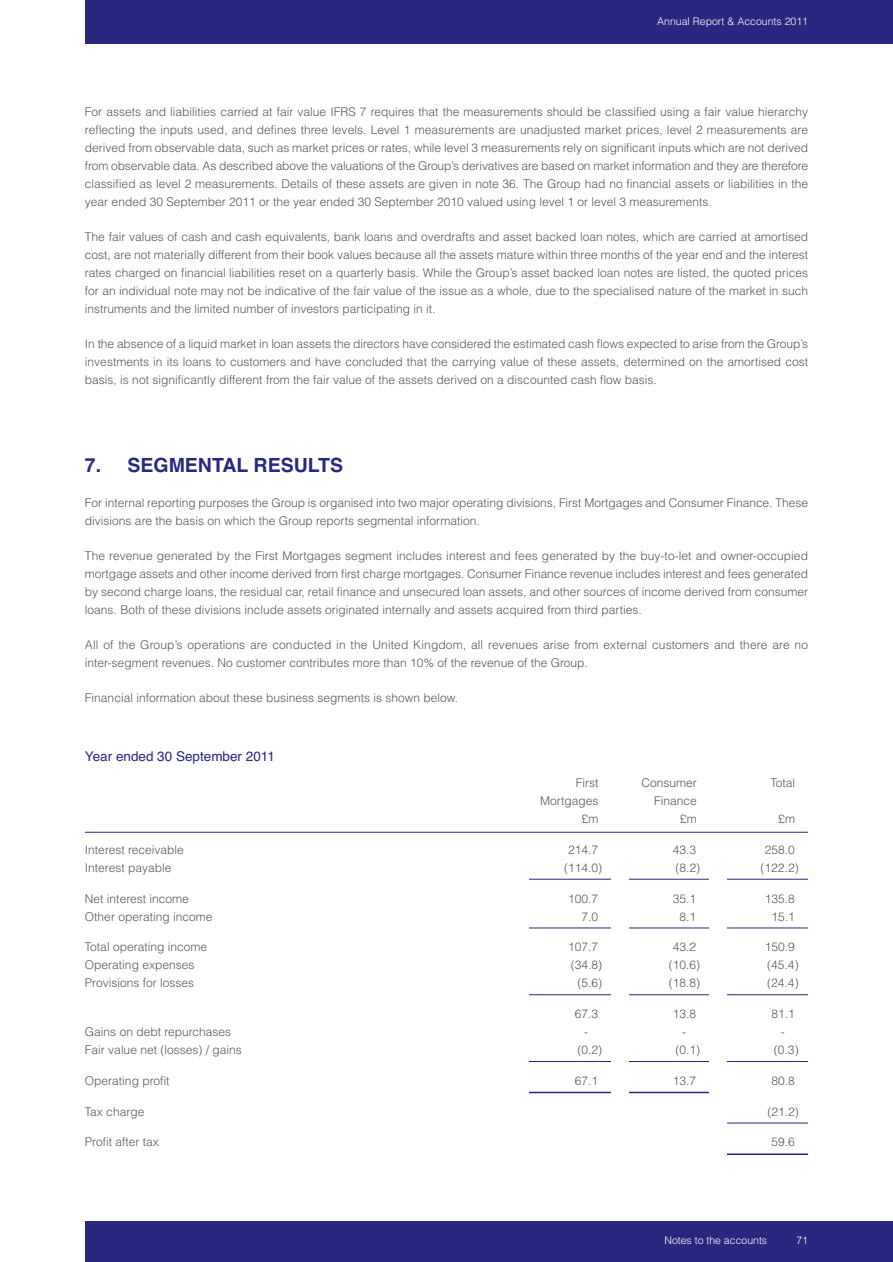
<style>
.page{position:relative;width:893px;height:1262px;background:#fff}
.page>*{position:absolute;margin:0;border:0;box-sizing:border-box;transform-origin:0 0}
.t1{font:700 19.5px "Helvetica";color:#292780}
.t2{font:13.5px "Helvetica";color:#292780}
.t3{font:300 12px/18px "Helvetica";color:#57585a;text-align:justify}
.t4{font:300 10.5px "Helvetica";color:#fff}
</style>
<div class="page">
<div style="left:85px;top:0;width:808px;height:43px;background:#292780"></div>
<div style="left:85px;top:1221px;width:808px;height:41px;background:#292780"></div>
<hr style="left:85px;top:832px;width:723px;height:1px;background:#292780">
<hr style="left:510px;top:879px;width:298px;height:1px;background:#292780">
<hr style="left:510px;top:927px;width:298px;height:1px;background:#292780">
<hr style="left:510px;top:994px;width:298px;height:1px;background:#292780">
<hr style="left:510px;top:1061px;width:298px;height:1px;background:#292780">
<hr style="left:510px;top:1092px;width:298px;height:1px;background:#292780">
<hr style="left:510px;top:1123px;width:298px;height:1px;background:#292780">
<hr style="left:510px;top:1153px;width:298px;height:2px;background:#292780">
<div style="left:500px;top:866px;width:28px;height:296px;background:#fff"></div>
<div style="left:611px;top:866px;width:17px;height:299px;background:#fff"></div>
<div style="left:709px;top:866px;width:17px;height:299px;background:#fff"></div>
<div style="left:517px;top:1120px;width:197px;height:50px;background:#fff"></div>
<div style="left:718px;top:1090px;width:94px;height:11px;background:#fff"></div>
<p class="t4" style="left:657px;top:18px;width:152px">Annual Report &amp; Accounts 2011</p>
<p class="t3" style="left:85px;top:103px;width:724px">For assets and liabilities carried at fair value IFRS 7 requires that the measurements should be classified using a fair value hierarchy reflecting the inputs used, and defines three levels. Level 1 measurements are unadjusted market prices, level 2 measurements are derived from observable data, such as market prices or rates, while level 3 measurements rely on significant inputs which are not derived from observable data. As described above the valuations of the Group’s derivatives are based on market information and they are therefore classified as level 2 measurements. Details of these assets are given in note 36. The Group had no financial assets or liabilities in the year ended 30 September 2011 or the year ended 30 September 2010 valued using level 1 or level 3 measurements.</p>
<p class="t3" style="left:85px;top:228px;width:724px">The fair values of cash and cash equivalents, bank loans and overdrafts and asset backed loan notes, which are carried at amortised cost, are not materially different from their book values because all the assets mature within three months of the year end and the interest rates charged on financial liabilities reset on a quarterly basis. While the Group’s asset backed loan notes are listed, the quoted prices for an individual note may not be indicative of the fair value of the issue as a whole, due to the specialised nature of the market in such instruments and the limited number of investors participating in it.</p>
<p class="t3" style="left:85px;top:335px;width:724px">In the absence of a liquid market in loan assets the directors have considered the estimated cash flows expected to arise from the Group’s investments in its loans to customers and have concluded that the carrying value of these assets, determined on the amortised cost basis, is not significantly different from the fair value of the assets derived on a discounted cash flow basis.</p>
<h1 class="t1" style="left:85px;top:458px;width:260px">7. SEGMENTAL RESULTS</h1>
<p class="t3" style="left:85px;top:495px;width:724px">For internal reporting purposes the Group is organised into two major operating divisions, First Mortgages and Consumer Finance. These divisions are the basis on which the Group reports segmental information.</p>
<p class="t3" style="left:85px;top:548px;width:724px">The revenue generated by the First Mortgages segment includes interest and fees generated by the buy-to-let and owner-occupied mortgage assets and other income derived from first charge mortgages. Consumer Finance revenue includes interest and fees generated by second charge loans, the residual car, retail finance and unsecured loan assets, and other sources of income derived from consumer loans. Both of these divisions include assets originated internally and assets acquired from third parties.</p>
<p class="t3" style="left:85px;top:637px;width:724px">All of the Group’s operations are conducted in the United Kingdom, all revenues arise from external customers and there are no inter-segment revenues. No customer contributes more than 10% of the revenue of the Group.</p>
<p class="t3" style="left:85px;top:690px;width:375px">Financial information about these business segments is shown below.</p>
<p class="t2" style="left:85px;top:751px;width:191px">Year ended 30 September 2011</p>
<p class="t3" style="left:576px;top:775px;width:24px">First</p>
<p class="t3" style="left:641px;top:775px;width:57px">Consumer</p>
<p class="t3" style="left:770px;top:775px;width:26px">Total</p>
<p class="t3" style="left:540px;top:793px;width:60px">Mortgages</p>
<p class="t3" style="left:654px;top:793px;width:44px">Finance</p>
<p class="t3" style="left:582px;top:811px;width:18px">£m</p>
<p class="t3" style="left:680px;top:811px;width:18px">£m</p>
<p class="t3" style="left:778px;top:811px;width:18px">£m</p>
<p class="t3" style="left:85px;top:842px;width:100px">Interest receivable</p>
<p class="t3" style="left:568px;top:842px;width:32px">214.7</p>
<p class="t3" style="left:673px;top:842px;width:25px">43.3</p>
<p class="t3" style="left:764px;top:842px;width:32px">258.0</p>
<p class="t3" style="left:85px;top:860px;width:88px">Interest payable</p>
<p class="t3" style="left:564px;top:860px;width:40px">(114.0)</p>
<p class="t3" style="left:675px;top:860px;width:26px">(8.2)</p>
<p class="t3" style="left:760px;top:860px;width:40px">(122.2)</p>
<p class="t3" style="left:85px;top:890px;width:105px">Net interest income</p>
<p class="t3" style="left:568px;top:890px;width:32px">100.7</p>
<p class="t3" style="left:673px;top:890px;width:25px">35.1</p>
<p class="t3" style="left:764px;top:890px;width:32px">135.8</p>
<p class="t3" style="left:85px;top:908px;width:129px">Other operating income</p>
<p class="t3" style="left:581px;top:908px;width:18px">7.0</p>
<p class="t3" style="left:679px;top:908px;width:18px">8.1</p>
<p class="t3" style="left:771px;top:908px;width:25px">15.1</p>
<p class="t3" style="left:85px;top:939px;width:124px">Total operating income</p>
<p class="t3" style="left:568px;top:939px;width:32px">107.7</p>
<p class="t3" style="left:673px;top:939px;width:25px">43.2</p>
<p class="t3" style="left:764px;top:939px;width:32px">150.9</p>
<p class="t3" style="left:85px;top:957px;width:111px">Operating expenses</p>
<p class="t3" style="left:570px;top:957px;width:33px">(34.8)</p>
<p class="t3" style="left:669px;top:957px;width:33px">(10.6)</p>
<p class="t3" style="left:767px;top:957px;width:33px">(45.4)</p>
<p class="t3" style="left:85px;top:975px;width:111px">Provisions for losses</p>
<p class="t3" style="left:577px;top:975px;width:26px">(5.6)</p>
<p class="t3" style="left:669px;top:975px;width:33px">(18.8)</p>
<p class="t3" style="left:767px;top:975px;width:33px">(24.4)</p>
<p class="t3" style="left:574px;top:1006px;width:25px">67.3</p>
<p class="t3" style="left:673px;top:1006px;width:25px">13.8</p>
<p class="t3" style="left:771px;top:1006px;width:25px">81.1</p>
<p class="t3" style="left:85px;top:1024px;width:148px">Gains on debt repurchases</p>
<p class="t3" style="left:584px;top:1024px;width:5px">-</p>
<p class="t3" style="left:682px;top:1024px;width:5px">-</p>
<p class="t3" style="left:780px;top:1024px;width:5px">-</p>
<p class="t3" style="left:85px;top:1042px;width:158px">Fair value net (losses) / gains</p>
<p class="t3" style="left:577px;top:1042px;width:26px">(0.2)</p>
<p class="t3" style="left:675px;top:1042px;width:26px">(0.1)</p>
<p class="t3" style="left:774px;top:1042px;width:26px">(0.3)</p>
<p class="t3" style="left:85px;top:1073px;width:86px">Operating profit</p>
<p class="t3" style="left:574px;top:1073px;width:25px">67.1</p>
<p class="t3" style="left:673px;top:1073px;width:25px">13.7</p>
<p class="t3" style="left:771px;top:1073px;width:25px">80.8</p>
<p class="t3" style="left:85px;top:1103px;width:61px">Tax charge</p>
<p class="t3" style="left:767px;top:1103px;width:33px">(21.2)</p>
<p class="t3" style="left:85px;top:1134px;width:75px">Profit after tax</p>
<p class="t3" style="left:771px;top:1134px;width:25px">59.6</p>
<p class="t4" style="left:664px;top:1236px;width:104px">Notes to the accounts</p>
<p class="t4" style="left:796px;top:1236px;width:13px">71</p>
</div>
